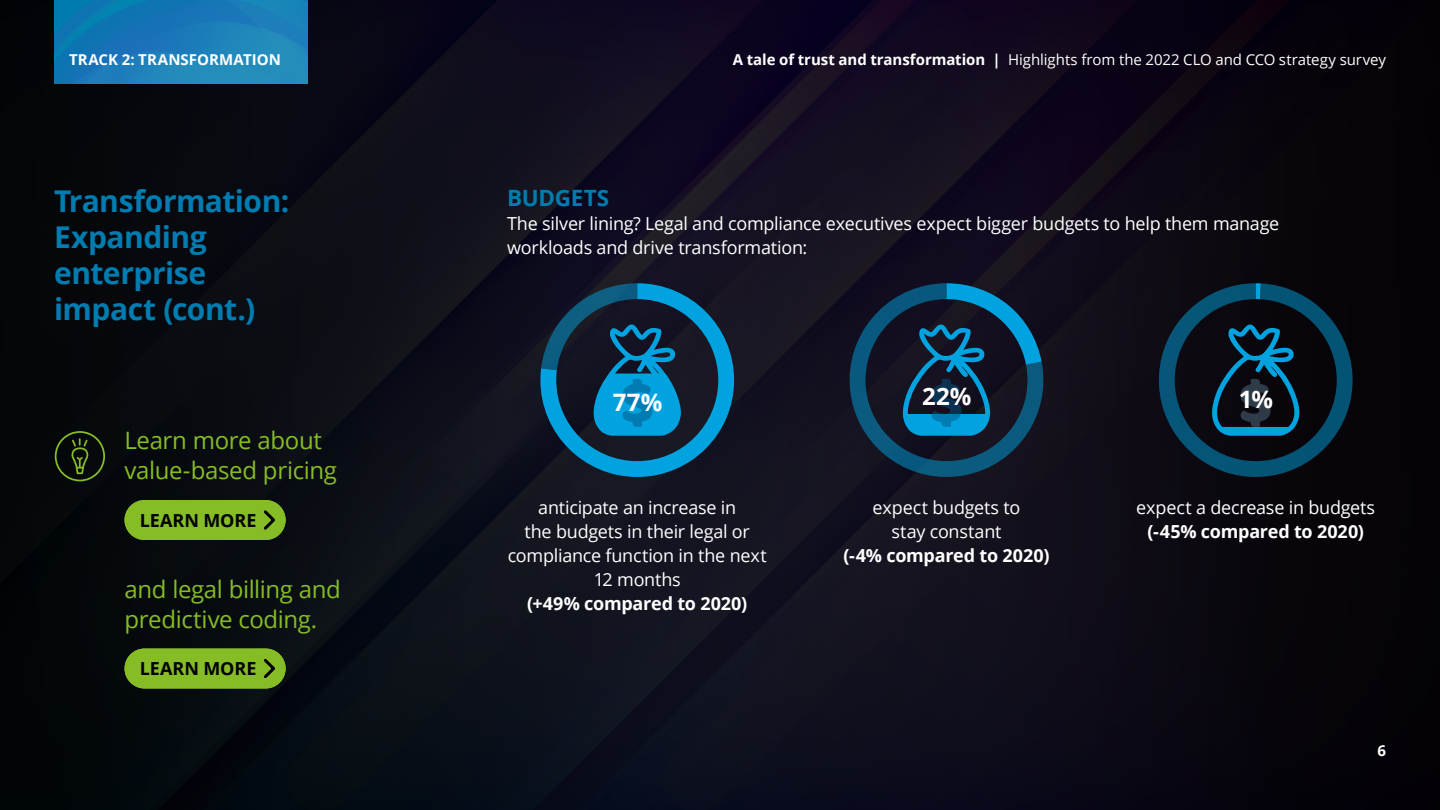
<style>
.page{position:relative;width:1440px;height:810px;background:#fff}
.page>*{position:absolute;margin:0;border:0;box-sizing:border-box;transform-origin:0 0}
.t1{font:700 30px/36px "Open Sans";letter-spacing:-.015em;color:#007cb0}
.t2{font:24px/30px "Open Sans";letter-spacing:-.015em;color:#86bc25}
.t3{font:700 24px "Open Sans";color:#fff}
.t4{font:700 22.5px "Open Sans";letter-spacing:-.01em;color:#007cb0}
.t5{font:18px/24px "Open Sans";letter-spacing:-.015em;color:#fff;text-align:center}
.t6{font:700 18px "Open Sans";letter-spacing:-.015em;color:#fff}
.t7{font:700 18px "Open Sans";letter-spacing:.005em;color:#000}
.t8{font:15px "Open Sans";letter-spacing:-.005em;color:#fff}
.t9{font:700 15px "Open Sans";letter-spacing:.005em;color:#fff}
.s1{font-weight:700}
</style>
<div class="page">
<div style="left:623px;top:0;width:817px;height:810px;background:linear-gradient(to right,#171328,#060308)"></div>
<div style="left:0;top:0;width:640px;height:810px;background:linear-gradient(to right,#030707,#131223)"></div>
<img style="left:54px;top:0;width:254px;height:84px">
<svg style="left:55px;top:431px;width:50px;height:50px;background:#1c2910"></svg>
<div style="left:125px;top:500px;width:161px;height:40px;background:#86bc25;border-radius:20px"></div>
<svg style="left:263px;top:510px;width:12px;height:20px"></svg>
<div style="left:125px;top:649px;width:161px;height:39px;background:#86bc25;border-radius:20px"></div>
<svg style="left:0;top:656px;width:794px;height:154px;background:#0d1416"></svg>
<svg style="left:1156px;top:283px;width:199px;height:195px;background:#082334"></svg>
<svg style="left:540px;top:283px;width:194px;height:194px;background:#0d4866"></svg>
<svg style="left:841px;top:283px;width:211px;height:195px;background:#0f2f48"></svg>
<p class="t9" style="left:69px;top:49px;width:213px">TRACK 2: TRANSFORMATION</p>
<p class="t8" style="left:733px;top:50px;width:655px"><span class="s1">A tale of trust and transformation |</span> Highlights from the 2022 CLO and CCO strategy survey</p>
<h1 class="t1" style="left:54px;top:182px;width:237px">Transformation:<br>Expanding enterprise impact (cont.)</h1>
<p class="t4" style="left:507px;top:182px;width:104px">BUDGETS</p>
<p class="t5" style="left:507px;top:211px;width:774px;text-align:left">The silver lining? Legal and compliance executives expect bigger budgets to help them manage workloads and drive transformation:</p>
<h2 class="t2" style="left:125px;top:425px;width:214px">Learn more about value-based pricing</h2>
<p class="t7" style="left:140px;top:508px;width:118px">LEARN MORE</p>
<h2 class="t2" style="left:125px;top:573px;width:218px">and legal billing and predictive coding.</h2>
<p class="t7" style="left:140px;top:656px;width:118px">LEARN MORE</p>
<h2 class="t3" style="left:613px;top:386px;width:51px">77%</h2>
<h2 class="t3" style="left:922px;top:380px;width:51px">22%</h2>
<h2 class="t3" style="left:1239px;top:383px;width:36px">1%</h2>
<p class="t5" style="left:508px;top:495px;width:260px">anticipate an increase in<br>the budgets in their legal or compliance function in the next<br>12 months</p>
<p class="t6" style="left:527px;top:591px;width:222px">(+49% compared to 2020)</p>
<p class="t5" style="left:873px;top:495px;width:149px">expect budgets to stay constant</p>
<p class="t6" style="left:844px;top:543px;width:207px">(-4% compared to 2020)</p>
<p class="t5" style="left:1136px;top:495px;width:240px">expect a decrease in budgets</p>
<p class="t6" style="left:1148px;top:519px;width:218px">(-45% compared to 2020)</p>
<p class="t9" style="left:1377px;top:740px;width:10px">6</p>
</div>
